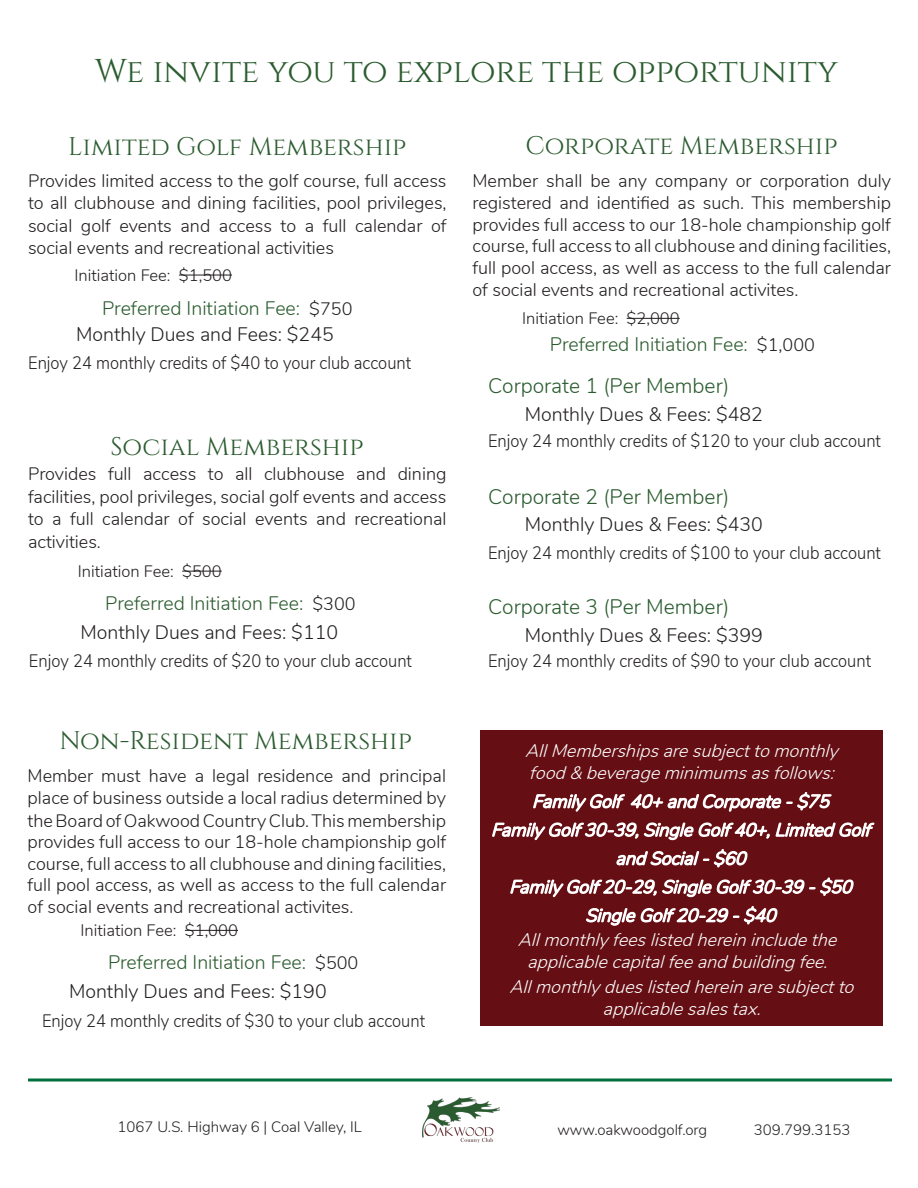
<style>
.page{position:relative;width:918px;height:1188px;background:#fff}
.page>*{position:absolute;margin:0;border:0;box-sizing:border-box;transform-origin:0 0}
.t1{font:33px "Cinzel";color:#2b5c2f}
.t2{font:25.5px "Cinzel";color:#2b5c2f}
.t3{font:300 21px "Nunito";color:#2b5c2f}
.t4{font:300 19.5px "Nunito";color:#231f20}
.t5{font:300 19.5px "Nunito";color:#2b5c2f}
.t6{font:300 18px/22.5px "Nunito";color:#231f20;text-align:justify}
.t7{font:300 18px "Nunito";color:#231f20;scale:.92 1}
.t8{font:italic 300 18px/21.6px "Nunito";color:#fff;text-align:center}
.t9{font:300 16.5px "Nunito";color:#231f20}
.t10{font:300 15px "Nunito";color:#231f20}
.s1{font-size:18px;color:#231f20}
</style>
<div class="page">
<svg style="left:28px;top:1078px;width:864px;height:4px;background:#3f936c"></svg>
<img style="left:422px;top:1098px;width:77px;height:45px">
<hr style="left:182px;top:571px;width:40px;height:1px;background:#231f20">
<hr style="left:627px;top:318px;width:53px;height:1px;background:#231f20">
<hr style="left:179px;top:275px;width:53px;height:1px;background:#231f20">
<hr style="left:185px;top:930px;width:53px;height:1px;background:#231f20">
<div style="left:481px;top:730px;width:402px;height:296px;background:#650f14"></div>
<svg style="left:492px;top:792px;width:383px;height:134px"></svg>
<p class="t1" style="left:95px;top:52px;width:745px">We invite you to explore the opportunity</p>
<p class="t2" style="left:68px;top:132px;width:340px">Limited Golf Membership</p>
<p class="t2" style="left:525px;top:131px;width:314px">Corporate Membership</p>
<p class="t6" style="left:28px;top:168px;width:420px">Provides limited access to the golf course, full access to all clubhouse and dining facilities, pool privileges, social golf events and access to a full calendar of social events and recreational activities</p>
<p class="t6" style="left:472px;top:169px;width:420px;line-height:21.8px">Member shall be any company or corporation duly registered and identified as such. This membership provides full access to our 18-hole championship golf course, full access to all clubhouse and dining facilities, full pool access, as well as access to the full calendar of social events and recreational activites.</p>
<p class="t9" style="left:75px;top:263px;width:159px">Initiation Fee: $1,500</p>
<p class="t5" style="left:102px;top:294px;width:252px">Preferred Initiation Fee: <span class="s1">$750</span></p>
<p class="t4" style="left:76px;top:320px;width:259px">Monthly Dues and Fees: $245</p>
<p class="t7" style="left:28px;top:349px;width:418px">Enjoy 24 monthly credits of $40 to your club account</p>
<p class="t2" style="left:111px;top:432px;width:255px">Social Membership</p>
<p class="t6" style="left:28px;top:462px;width:420px">Provides full access to all clubhouse and dining facilities, pool privileges, social golf events and access to a full calendar of social events and recreational activities.</p>
<p class="t9" style="left:78px;top:559px;width:146px">Initiation Fee: $500</p>
<p class="t5" style="left:105px;top:589px;width:252px">Preferred Initiation Fee: <span class="s1">$300</span></p>
<p class="t4" style="left:80px;top:618px;width:259px">Monthly Dues and Fees: $110</p>
<p class="t7" style="left:29px;top:647px;width:418px">Enjoy 24 monthly credits of $20 to your club account</p>
<p class="t2" style="left:59px;top:726px;width:354px">Non-Resident Membership</p>
<p class="t6" style="left:28px;top:763px;width:420px;line-height:21.9px">Member must have a legal residence and principal place of business outside a local radius determined by the Board of Oakwood Country Club. This membership provides full access to our 18-hole championship golf course, full access to all clubhouse and dining facilities, full pool access, as well as access to the full calendar of social events and recreational activites.</p>
<p class="t9" style="left:80px;top:918px;width:159px">Initiation Fee: $1,000</p>
<p class="t5" style="left:108px;top:948px;width:252px">Preferred Initiation Fee: <span class="s1">$500</span></p>
<p class="t4" style="left:69px;top:977px;width:259px">Monthly Dues and Fees: $190</p>
<p class="t7" style="left:42px;top:1008px;width:418px">Enjoy 24 monthly credits of $30 to your club account</p>
<p class="t9" style="left:522px;top:306px;width:159px">Initiation Fee: $2,000</p>
<p class="t5" style="left:550px;top:330px;width:267px">Preferred Initiation Fee: <span class="s1">$1,000</span></p>
<p class="t3" style="left:488px;top:371px;width:243px">Corporate 1 (Per Member)</p>
<p class="t4" style="left:525px;top:400px;width:240px">Monthly Dues &amp; Fees: $482</p>
<p class="t7" style="left:488px;top:428px;width:429px">Enjoy 24 monthly credits of $120 to your club account</p>
<p class="t3" style="left:488px;top:481px;width:243px">Corporate 2 (Per Member)</p>
<p class="t4" style="left:525px;top:510px;width:240px">Monthly Dues &amp; Fees: $430</p>
<p class="t7" style="left:488px;top:540px;width:429px">Enjoy 24 monthly credits of $100 to your club account</p>
<p class="t3" style="left:488px;top:591px;width:243px">Corporate 3 (Per Member)</p>
<p class="t4" style="left:525px;top:621px;width:240px">Monthly Dues &amp; Fees: $399</p>
<p class="t7" style="left:488px;top:648px;width:418px">Enjoy 24 monthly credits of $90 to your club account</p>
<p class="t8" style="left:525px;top:739px;width:320px;text-align:left">AllMembershipsaresubjecttomonthly food&amp;beverageminimumsasfollows:</p>
<p class="t8" style="left:518px;top:928px;width:327px">Allmonthlyfeeslistedhereinincludethe applicablecapitalfeeandbuildingfee.</p>
<p class="t8" style="left:510px;top:975px;width:352px">Allmonthlydueslistedhereinaresubjectto applicablesalestax.</p>
<p class="t10" style="left:118px;top:1116px;width:246px">1067 U.S. Highway 6 | Coal Valley, IL</p>
<p class="t10" style="left:557px;top:1119px;width:151px">www.oakwoodgolf.org</p>
<p class="t10" style="left:754px;top:1119px;width:98px">309.799.3153</p>
</div>
